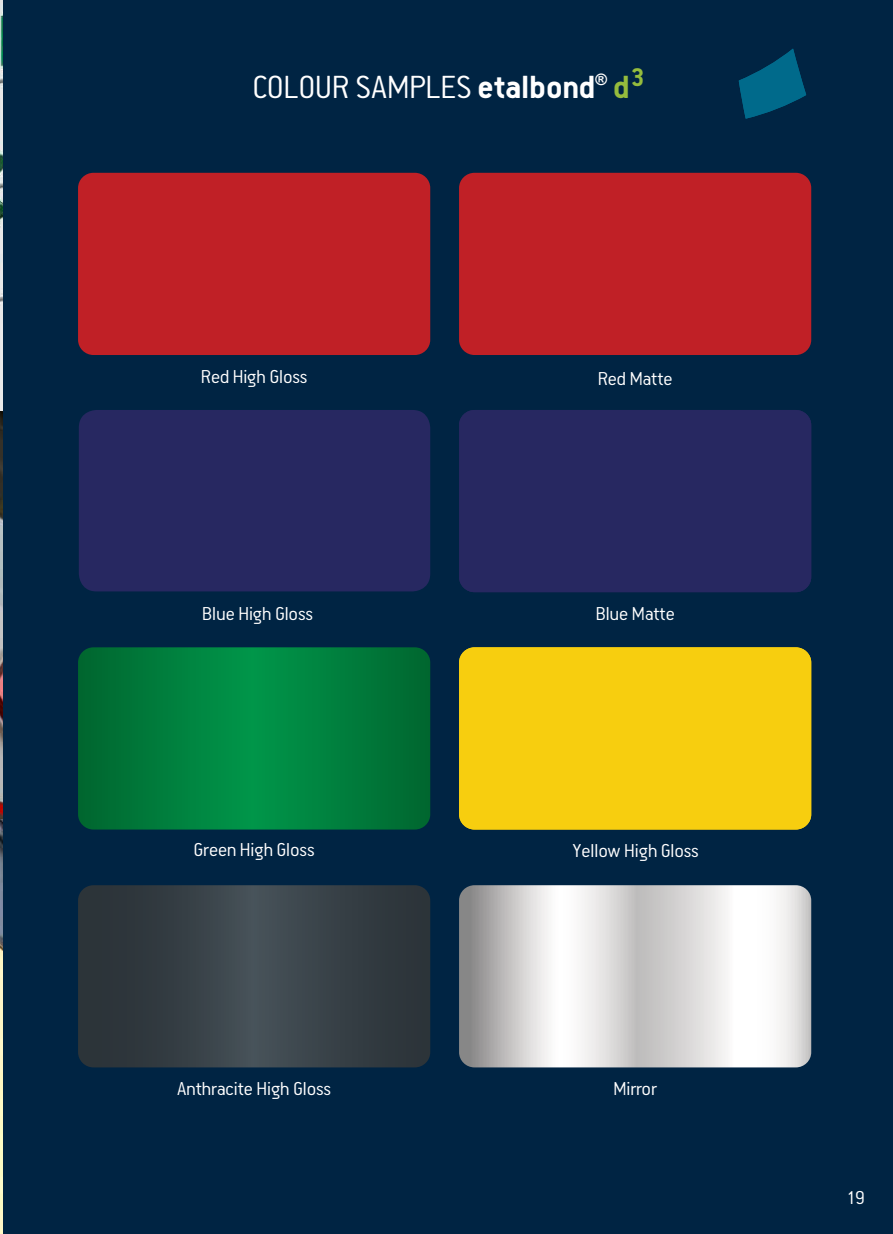
<style>
.page{position:relative;width:893px;height:1234px;background:#fff}
.page>*{position:absolute;margin:0;border:0;box-sizing:border-box;transform-origin:0 0}
.t1{font:300 36px "PF Premier Text";color:#fff}
.t2{font:700 36px "PF Premier Text";color:#95bc3d}
.t3{font:300 21px "PF Premier Text";color:#fff}
.t4{font:800 15.75px "CF Jeckyl";color:#fff}
.s1{font-weight:700}
</style>
<div class="page">
<div style="left:2px;top:0;width:891px;height:1233px;background:#002443"></div>
<svg style="left:739px;top:48px;width:67px;height:71px"></svg>
<svg style="left:459px;top:885px;width:352px;height:182px;background:#d8d7d7"></svg>
<svg style="left:78px;top:885px;width:352px;height:182px;background:#353f45"></svg>
<svg style="left:78px;top:647px;width:352px;height:182px;background:#007d3c"></svg>
<div style="left:78px;top:173px;width:352px;height:182px;background:#c02026;border-radius:15px"></div>
<div style="left:459px;top:173px;width:352px;height:182px;background:#c02026;border-radius:15px"></div>
<div style="left:79px;top:410px;width:351px;height:181px;background:#272861;border-radius:18px"></div>
<div style="left:459px;top:410px;width:352px;height:182px;background:#272861"></div>
<div style="left:459px;top:647px;width:352px;height:182px;background:#f7ce0f"></div>
<img style="left:0;top:0;width:2px;height:1233px">
<h1 class="t1" style="left:252px;top:69px;width:345px">COLOUR SAMPLES <span class="s1">etalbond</span></h1>
<p class="t4" style="left:595px;top:71px;width:13px">®</p>
<h1 class="t2" style="left:614px;top:69px;width:33px">d<sup>3</sup></h1>
<p class="t3" style="left:201px;top:366px;width:108px">Red High Gloss</p>
<p class="t3" style="left:598px;top:368px;width:76px">Red Matte</p>
<p class="t3" style="left:202px;top:603px;width:112px">Blue High Gloss</p>
<p class="t3" style="left:596px;top:603px;width:81px">Blue Matte</p>
<p class="t3" style="left:194px;top:839px;width:122px">Green High Gloss</p>
<p class="t3" style="left:573px;top:840px;width:127px">Yellow High Gloss</p>
<p class="t3" style="left:177px;top:1078px;width:155px">Anthracite High Gloss</p>
<p class="t3" style="left:613px;top:1078px;width:45px">Mirror</p>
<p class="t3" style="left:848px;top:1186px;width:19px">19</p>
</div>
